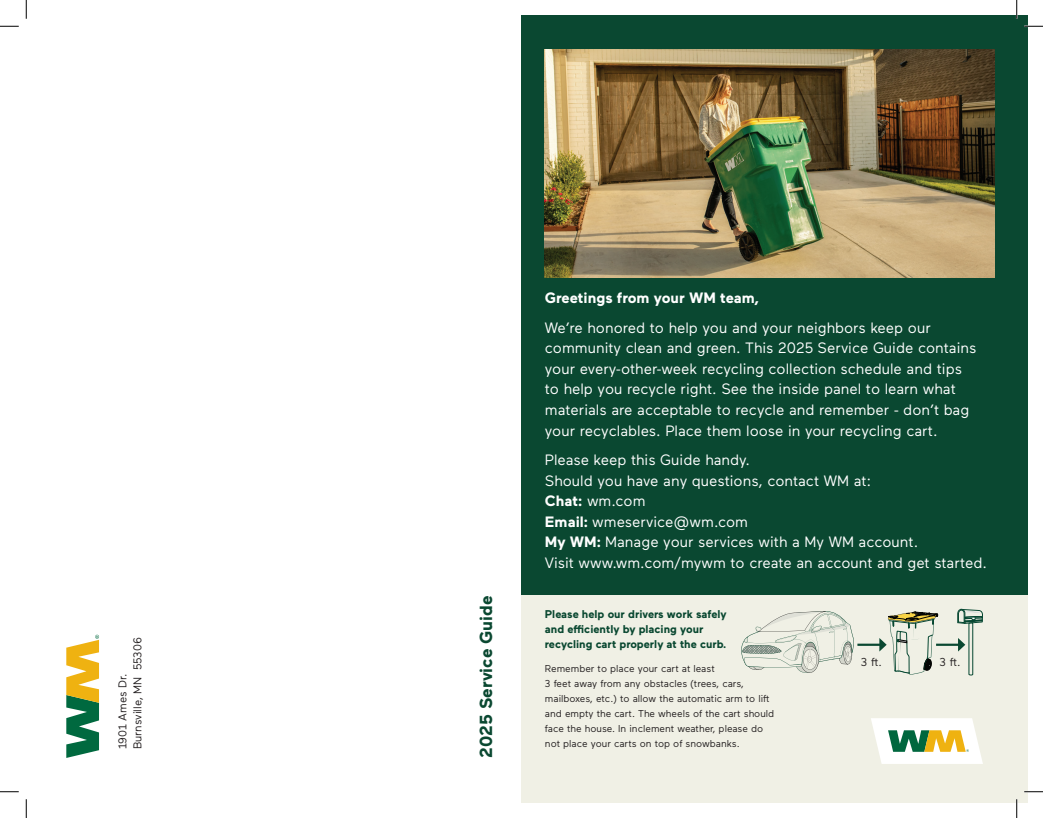
<style>
.page{position:relative;width:1043px;height:818px;background:#fff}
.page>*{position:absolute;margin:0;border:0;box-sizing:border-box;transform-origin:0 0}
.t1{font:700 17.5px "Maax";color:#0a4831}
.t2{font:15px/20.5px "Maax";color:#fff}
.t3{font:700 15px "Maax";color:#fff}
.t4{font:11.5px "Maax";color:#231f20}
.t5{font:11.38px/15px "Maax";color:#231f20}
.t6{font:700 11.25px/15px "Maax";color:#0a4831}
.t7{font:10px/15px "Maax";color:#231f20}
.s1{font-weight:700}
</style>
<div class="page">
<div style="left:521px;top:594px;width:507px;height:208px;background:#f0f0e5"></div>
<div style="left:521px;top:15px;width:507px;height:579px;background:#0a4831"></div>
<svg style="left:66px;top:634px;width:33px;height:124px"></svg>
<svg style="left:871px;top:718px;width:111px;height:45px;background:#dbe0c5"></svg>
<img style="left:545px;top:50px;width:449px;height:227px">
<hr style="left:936px;top:643px;width:23px;height:2px;background:#0a4831">
<svg style="left:957px;top:608px;width:25px;height:67px"></svg>
<hr style="left:857px;top:643px;width:24px;height:2px;background:#0a4831">
<svg style="left:741px;top:611px;width:112px;height:61px"></svg>
<svg style="left:879px;top:611px;width:59px;height:63px"></svg>
<svg style="left:0;top:25px;width:19px;height:2px"></svg>
<svg style="left:1024px;top:25px;width:18px;height:2px"></svg>
<svg style="left:0;top:791px;width:19px;height:1px"></svg>
<svg style="left:1024px;top:791px;width:18px;height:1px"></svg>
<svg style="left:25px;top:0;width:2px;height:19px"></svg>
<svg style="left:25px;top:799px;width:2px;height:19px"></svg>
<svg style="left:1015px;top:0;width:2px;height:19px"></svg>
<svg style="left:1015px;top:799px;width:2px;height:19px"></svg>
<p class="t5" style="left:115px;top:749px;width:114px;rotate:-90deg">1901 Ames Dr.<br>Burnsville, MN 55306</p>
<p class="t1" style="left:474px;top:758px;width:164px;rotate:-90deg">2025 Service Guide</p>
<p class="t3" style="left:545px;top:288px;width:215px">Greetings from your WM team,</p>
<p class="t2" style="left:545px;top:317px;width:433px">We’re honored to help you and your neighbors keep our community clean and green. This 2025 Service Guide contains your every-other-week recycling collection schedule and tips to help you recycle right. See the inside panel to learn what materials are acceptable to recycle and remember - don’t bag your recyclables. Place them loose in your recycling cart.</p>
<p class="t2" style="left:545px;top:449px;width:443px">Please keep this Guide handy.<br>Should you have any questions, contact WM at:<br><span class="s1">Chat:</span> wm.com<br><span class="s1">Email:</span> wmeservice@wm.com<br><span class="s1">My WM:</span> Manage your services with a My WM account.<br>Visit www.wm.com/mywm to create an account and get started.</p>
<p class="t6" style="left:545px;top:605px;width:183px">Please help our drivers work safely and efficiently by placing your recycling cart properly at the curb.</p>
<p class="t7" style="left:545px;top:660px;width:231px">Remember to place your cart at least<br>3 feet away from any obstacles (trees, cars, mailboxes, etc.) to allow the automatic arm to lift and empty the cart. The wheels of the cart should face the house. In inclement weather, please do not place your carts on top of snowbanks.</p>
<p class="t4" style="left:861px;top:654px;width:22px">3 ft.</p>
<p class="t4" style="left:939px;top:654px;width:22px">3 ft.</p>
</div>
